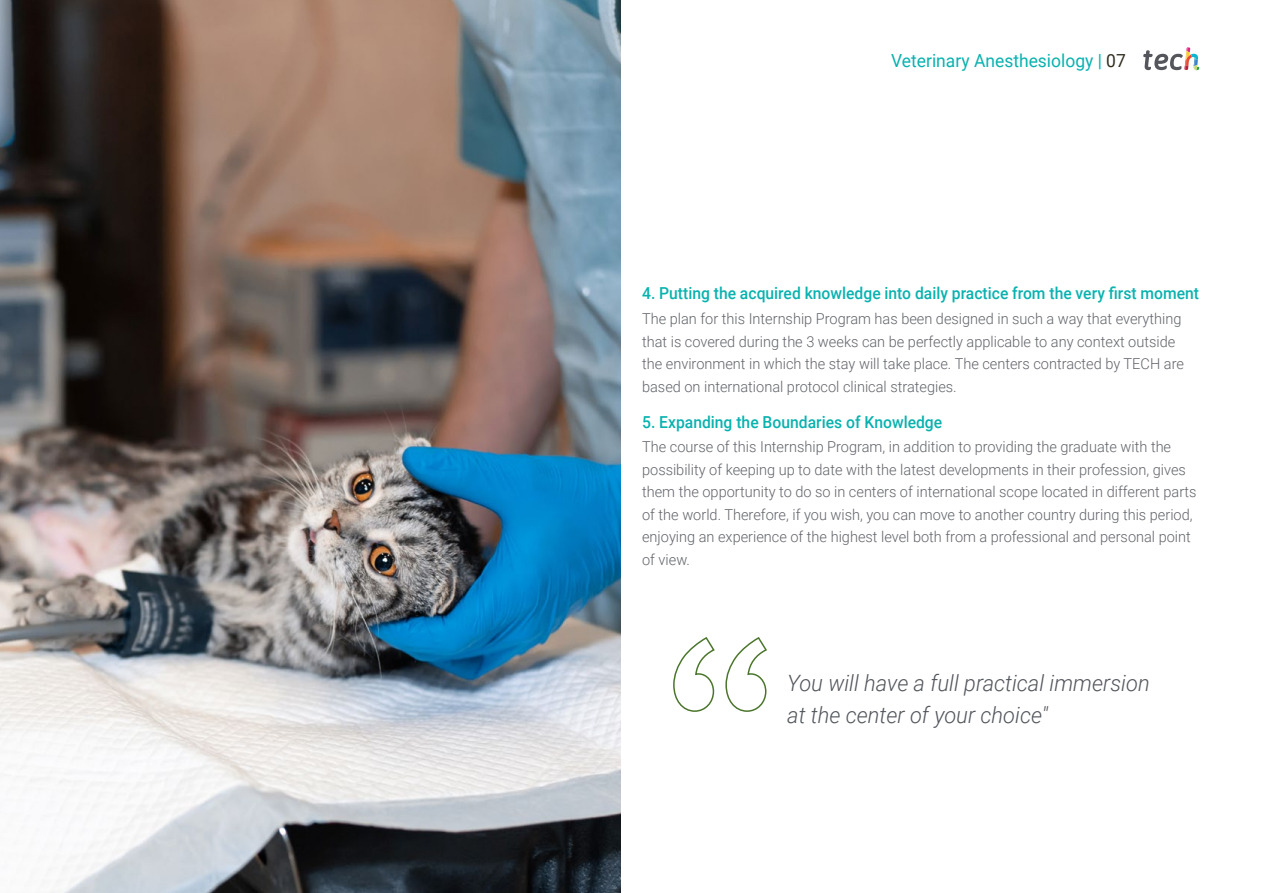
<style>
.page{position:relative;width:1263px;height:893px;background:#fff}
.page>*{position:absolute;margin:0;border:0;box-sizing:border-box;transform-origin:0 0}
.t1{font:italic 300 22.5px/31.5px "Roboto";color:#52555b}
.t2{font:18px "Roboto";color:#09b2af}
.t3{font:500 16.5px "Roboto";color:#09b2af;scale:.95 1}
.t4{font:300 15px/22.5px "Roboto";color:#61646a}
.s1{color:#00b2af}
.s2{color:#312e20}
</style>
<div class="page">
<img style="left:0;top:0;width:621px;height:893px">
<svg style="left:1143px;top:47px;width:56px;height:24px"></svg>
<svg style="left:673px;top:637px;width:94px;height:75px"></svg>
<p class="t2" style="left:891px;top:48px;width:236px">Veterinary Anesthesiology <span class="s1">|</span> <span class="s2">07</span></p>
<p class="t3" style="left:642px;top:282px;width:588px">4. Putting the acquired knowledge into daily practice from the very first moment</p>
<p class="t4" style="left:642px;top:307px;width:543px">The plan for this Internship Program has been designed in such a way that everything that is covered during the 3 weeks can be perfectly applicable to any context outside the environment in which the stay will take place. The centers contracted by TECH are based on international protocol clinical strategies.</p>
<p class="t3" style="left:642px;top:410px;width:317px">5. Expanding the Boundaries of Knowledge</p>
<p class="t4" style="left:642px;top:435px;width:556px">The course of this Internship Program, in addition to providing the graduate with the possibility of keeping up to date with the latest developments in their profession, gives them the opportunity to do so in centers of international scope located in different parts of the world. Therefore, if you wish, you can move to another country during this period, enjoying an experience of the highest level both from a professional and personal point of view.</p>
<h1 class="t1" style="left:787px;top:667px;width:364px">You will have a full practical immersion at the center of your choice"</h1>
</div>
